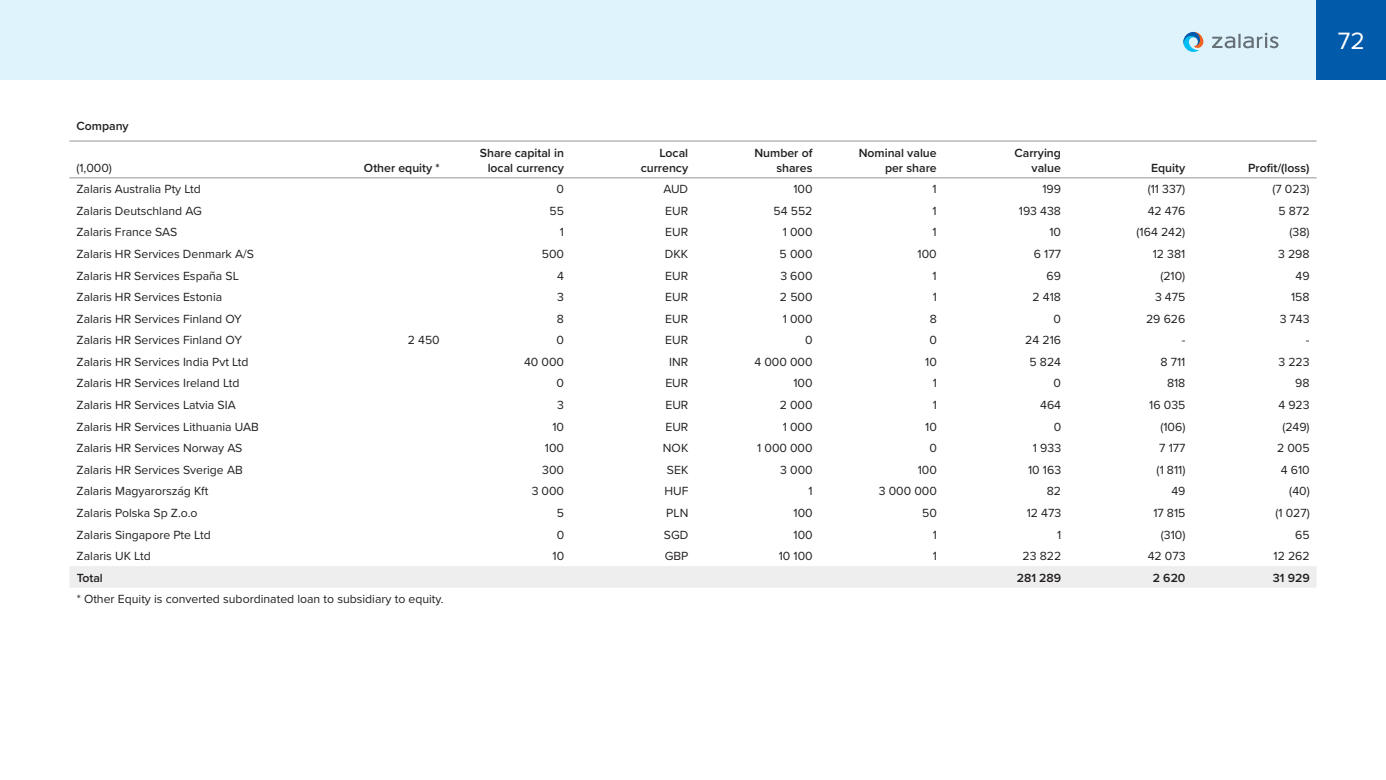
<style>
.page{position:relative;width:1386px;height:780px;background:#fff}
.page>*{position:absolute;margin:0;border:0;box-sizing:border-box;transform-origin:0 0}
.t1{font:24.5px "Proxima Nova";color:#fff}
.t2{font:12.25px "Proxima Nova";color:#231f20}
.t3{font:600 12.25px/14.7px "Proxima Nova";color:#231f20;text-align:right}
</style>
<div class="page">
<div style="left:0;top:0;width:1386px;height:79px;background:#def3fc"></div>
<div style="left:1317px;top:0;width:69px;height:79px;background:#015aaa"></div>
<hr style="left:1238px;top:34px;width:3px;height:14px;background:#666f75">
<svg style="left:1243px;top:33px;width:36px;height:15px"></svg>
<svg style="left:1212px;top:36px;width:23px;height:12px"></svg>
<svg style="left:1183px;top:32px;width:20px;height:20px"></svg>
<div style="left:70px;top:566px;width:1246px;height:22px;background:#eeeeef"></div>
<hr style="left:69px;top:141px;width:1248px;height:1px;background:#939598">
<hr style="left:69px;top:177px;width:1248px;height:1px;background:#939598">
<p class="t3" style="left:76px;top:118px;width:54px">Company</p>
<p class="t2" style="left:76px;top:158px;width:37px">(1,000)</p>
<p class="t3" style="left:364px;top:160px;width:77px">Other equity *</p>
<p class="t3" style="left:480px;top:145px;width:86px">Share capital in local currency</p>
<p class="t3" style="left:641px;top:145px;width:49px">Local currency</p>
<p class="t3" style="left:754px;top:145px;width:60px">Number of shares</p>
<p class="t3" style="left:859px;top:145px;width:80px">Nominal value per share</p>
<p class="t3" style="left:1014px;top:145px;width:48px">Carrying value</p>
<p class="t3" style="left:1151px;top:160px;width:36px">Equity</p>
<p class="t3" style="left:1248px;top:160px;width:63px">Profit/(loss)</p>
<p class="t2" style="left:76px;top:180px;width:126px">Zalaris Australia Pty Ltd</p>
<p class="t2" style="left:556px;top:180px;width:9px">0</p>
<p class="t2" style="left:663px;top:180px;width:26px">AUD</p>
<p class="t2" style="left:793px;top:180px;width:21px">100</p>
<p class="t2" style="left:933px;top:180px;width:6px">1</p>
<p class="t2" style="left:1042px;top:180px;width:20px">199</p>
<p class="t2" style="left:1148px;top:180px;width:39px">(11 337)</p>
<p class="t2" style="left:1272px;top:180px;width:39px">(7 023)</p>
<p class="t2" style="left:76px;top:202px;width:127px">Zalaris Deutschland AG</p>
<p class="t2" style="left:550px;top:202px;width:16px">55</p>
<p class="t2" style="left:665px;top:202px;width:24px">EUR</p>
<p class="t2" style="left:774px;top:202px;width:40px">54 552</p>
<p class="t2" style="left:933px;top:202px;width:6px">1</p>
<p class="t2" style="left:1019px;top:202px;width:44px">193 438</p>
<p class="t2" style="left:1148px;top:202px;width:39px">42 476</p>
<p class="t2" style="left:1279px;top:202px;width:33px">5 872</p>
<p class="t2" style="left:76px;top:223px;width:102px">Zalaris France SAS</p>
<p class="t2" style="left:560px;top:223px;width:6px">1</p>
<p class="t2" style="left:665px;top:223px;width:24px">EUR</p>
<p class="t2" style="left:783px;top:223px;width:31px">1 000</p>
<p class="t2" style="left:933px;top:223px;width:6px">1</p>
<p class="t2" style="left:1049px;top:223px;width:13px">10</p>
<p class="t2" style="left:1137px;top:223px;width:50px">(164 242)</p>
<p class="t2" style="left:1290px;top:223px;width:22px">(38)</p>
<p class="t2" style="left:76px;top:245px;width:179px">Zalaris HR Services Denmark A/S</p>
<p class="t2" style="left:542px;top:245px;width:24px">500</p>
<p class="t2" style="left:665px;top:245px;width:25px">DKK</p>
<p class="t2" style="left:780px;top:245px;width:34px">5 000</p>
<p class="t2" style="left:918px;top:245px;width:21px">100</p>
<p class="t2" style="left:1034px;top:245px;width:29px">6 177</p>
<p class="t2" style="left:1153px;top:245px;width:34px">12 381</p>
<p class="t2" style="left:1278px;top:245px;width:33px">3 298</p>
<p class="t2" style="left:76px;top:266px;width:164px">Zalaris HR Services España SL</p>
<p class="t2" style="left:557px;top:266px;width:8px">4</p>
<p class="t2" style="left:665px;top:266px;width:24px">EUR</p>
<p class="t2" style="left:780px;top:266px;width:34px">3 600</p>
<p class="t2" style="left:933px;top:266px;width:6px">1</p>
<p class="t2" style="left:1047px;top:266px;width:16px">69</p>
<p class="t2" style="left:1160px;top:266px;width:26px">(210)</p>
<p class="t2" style="left:1296px;top:266px;width:16px">49</p>
<p class="t2" style="left:77px;top:288px;width:147px">Zalaris HR Services Estonia</p>
<p class="t2" style="left:557px;top:288px;width:8px">3</p>
<p class="t2" style="left:665px;top:288px;width:24px">EUR</p>
<p class="t2" style="left:780px;top:288px;width:34px">2 500</p>
<p class="t2" style="left:933px;top:288px;width:6px">1</p>
<p class="t2" style="left:1033px;top:288px;width:30px">2 418</p>
<p class="t2" style="left:1155px;top:288px;width:32px">3 475</p>
<p class="t2" style="left:1291px;top:288px;width:20px">158</p>
<p class="t2" style="left:77px;top:309px;width:167px">Zalaris HR Services Finland OY</p>
<p class="t2" style="left:557px;top:309px;width:9px">8</p>
<p class="t2" style="left:665px;top:309px;width:24px">EUR</p>
<p class="t2" style="left:783px;top:309px;width:31px">1 000</p>
<p class="t2" style="left:930px;top:309px;width:9px">8</p>
<p class="t2" style="left:1054px;top:309px;width:9px">0</p>
<p class="t2" style="left:1146px;top:309px;width:41px">29 626</p>
<p class="t2" style="left:1280px;top:309px;width:31px">3 743</p>
<p class="t2" style="left:77px;top:331px;width:167px">Zalaris HR Services Finland OY</p>
<p class="t2" style="left:408px;top:331px;width:33px">2 450</p>
<p class="t2" style="left:557px;top:331px;width:9px">0</p>
<p class="t2" style="left:665px;top:331px;width:24px">EUR</p>
<p class="t2" style="left:805px;top:331px;width:9px">0</p>
<p class="t2" style="left:929px;top:331px;width:9px">0</p>
<p class="t2" style="left:1025px;top:331px;width:37px">24 216</p>
<p class="t2" style="left:1182px;top:331px;width:5px">-</p>
<p class="t2" style="left:1306px;top:331px;width:5px">-</p>
<p class="t2" style="left:77px;top:353px;width:174px">Zalaris HR Services India Pvt Ltd</p>
<p class="t2" style="left:524px;top:353px;width:41px">40 000</p>
<p class="t2" style="left:669px;top:353px;width:21px">INR</p>
<p class="t2" style="left:754px;top:353px;width:60px">4 000 000</p>
<p class="t2" style="left:925px;top:353px;width:13px">10</p>
<p class="t2" style="left:1030px;top:353px;width:33px">5 824</p>
<p class="t2" style="left:1161px;top:353px;width:26px">8 711</p>
<p class="t2" style="left:1278px;top:353px;width:33px">3 223</p>
<p class="t2" style="left:77px;top:374px;width:165px">Zalaris HR Services Ireland Ltd</p>
<p class="t2" style="left:557px;top:374px;width:9px">0</p>
<p class="t2" style="left:665px;top:374px;width:24px">EUR</p>
<p class="t2" style="left:793px;top:374px;width:21px">100</p>
<p class="t2" style="left:933px;top:374px;width:6px">1</p>
<p class="t2" style="left:1054px;top:374px;width:9px">0</p>
<p class="t2" style="left:1167px;top:374px;width:20px">818</p>
<p class="t2" style="left:1295px;top:374px;width:16px">98</p>
<p class="t2" style="left:77px;top:396px;width:161px">Zalaris HR Services Latvia SIA</p>
<p class="t2" style="left:557px;top:396px;width:8px">3</p>
<p class="t2" style="left:665px;top:396px;width:24px">EUR</p>
<p class="t2" style="left:780px;top:396px;width:34px">2 000</p>
<p class="t2" style="left:933px;top:396px;width:6px">1</p>
<p class="t2" style="left:1040px;top:396px;width:22px">464</p>
<p class="t2" style="left:1149px;top:396px;width:38px">16 035</p>
<p class="t2" style="left:1278px;top:396px;width:33px">4 923</p>
<p class="t2" style="left:77px;top:417px;width:184px">Zalaris HR Services Lithuania UAB</p>
<p class="t2" style="left:552px;top:417px;width:13px">10</p>
<p class="t2" style="left:665px;top:417px;width:24px">EUR</p>
<p class="t2" style="left:783px;top:417px;width:31px">1 000</p>
<p class="t2" style="left:925px;top:417px;width:13px">10</p>
<p class="t2" style="left:1054px;top:417px;width:9px">0</p>
<p class="t2" style="left:1160px;top:417px;width:26px">(106)</p>
<p class="t2" style="left:1282px;top:417px;width:29px">(249)</p>
<p class="t2" style="left:77px;top:439px;width:167px">Zalaris HR Services Norway AS</p>
<p class="t2" style="left:545px;top:439px;width:21px">100</p>
<p class="t2" style="left:663px;top:439px;width:27px">NOK</p>
<p class="t2" style="left:757px;top:439px;width:57px">1 000 000</p>
<p class="t2" style="left:929px;top:439px;width:9px">0</p>
<p class="t2" style="left:1033px;top:439px;width:30px">1 933</p>
<p class="t2" style="left:1159px;top:439px;width:28px">7 177</p>
<p class="t2" style="left:1277px;top:439px;width:34px">2 005</p>
<p class="t2" style="left:77px;top:461px;width:168px">Zalaris HR Services Sverige AB</p>
<p class="t2" style="left:542px;top:461px;width:23px">300</p>
<p class="t2" style="left:667px;top:461px;width:23px">SEK</p>
<p class="t2" style="left:780px;top:461px;width:34px">3 000</p>
<p class="t2" style="left:918px;top:461px;width:21px">100</p>
<p class="t2" style="left:1028px;top:461px;width:35px">10 163</p>
<p class="t2" style="left:1157px;top:461px;width:30px">(1 811)</p>
<p class="t2" style="left:1281px;top:461px;width:30px">4 610</p>
<p class="t2" style="left:77px;top:482px;width:133px">Zalaris Magyarország Kft</p>
<p class="t2" style="left:532px;top:482px;width:34px">3 000</p>
<p class="t2" style="left:664px;top:482px;width:26px">HUF</p>
<p class="t2" style="left:809px;top:482px;width:6px">1</p>
<p class="t2" style="left:879px;top:482px;width:60px">3 000 000</p>
<p class="t2" style="left:1047px;top:482px;width:16px">82</p>
<p class="t2" style="left:1171px;top:482px;width:16px">49</p>
<p class="t2" style="left:1289px;top:482px;width:22px">(40)</p>
<p class="t2" style="left:77px;top:504px;width:122px">Zalaris Polska Sp Z.o.o</p>
<p class="t2" style="left:557px;top:504px;width:9px">5</p>
<p class="t2" style="left:666px;top:504px;width:24px">PLN</p>
<p class="t2" style="left:794px;top:504px;width:21px">100</p>
<p class="t2" style="left:922px;top:504px;width:16px">50</p>
<p class="t2" style="left:1027px;top:504px;width:36px">12 473</p>
<p class="t2" style="left:1153px;top:504px;width:34px">17 815</p>
<p class="t2" style="left:1275px;top:504px;width:36px">(1 027)</p>
<p class="t2" style="left:77px;top:525px;width:136px">Zalaris Singapore Pte Ltd</p>
<p class="t2" style="left:557px;top:525px;width:9px">0</p>
<p class="t2" style="left:664px;top:525px;width:26px">SGD</p>
<p class="t2" style="left:794px;top:525px;width:21px">100</p>
<p class="t2" style="left:933px;top:525px;width:6px">1</p>
<p class="t2" style="left:1057px;top:525px;width:6px">1</p>
<p class="t2" style="left:1161px;top:525px;width:26px">(310)</p>
<p class="t2" style="left:1295px;top:525px;width:16px">65</p>
<p class="t2" style="left:77px;top:547px;width:76px">Zalaris UK Ltd</p>
<p class="t2" style="left:553px;top:547px;width:13px">10</p>
<p class="t2" style="left:665px;top:547px;width:25px">GBP</p>
<p class="t2" style="left:779px;top:547px;width:35px">10 100</p>
<p class="t2" style="left:933px;top:547px;width:6px">1</p>
<p class="t2" style="left:1023px;top:547px;width:40px">23 822</p>
<p class="t2" style="left:1148px;top:547px;width:39px">42 073</p>
<p class="t2" style="left:1274px;top:547px;width:38px">12 262</p>
<p class="t3" style="left:77px;top:570px;width:28px">Total</p>
<p class="t3" style="left:1017px;top:570px;width:46px">281 289</p>
<p class="t3" style="left:1153px;top:570px;width:34px">2 620</p>
<p class="t3" style="left:1273px;top:570px;width:38px">31 929</p>
<p class="t2" style="left:77px;top:590px;width:368px">* Other Equity is converted subordinated loan to subsidiary to equity.</p>
<h1 class="t1" style="left:1338px;top:23px;width:29px">72</h1>
</div>
